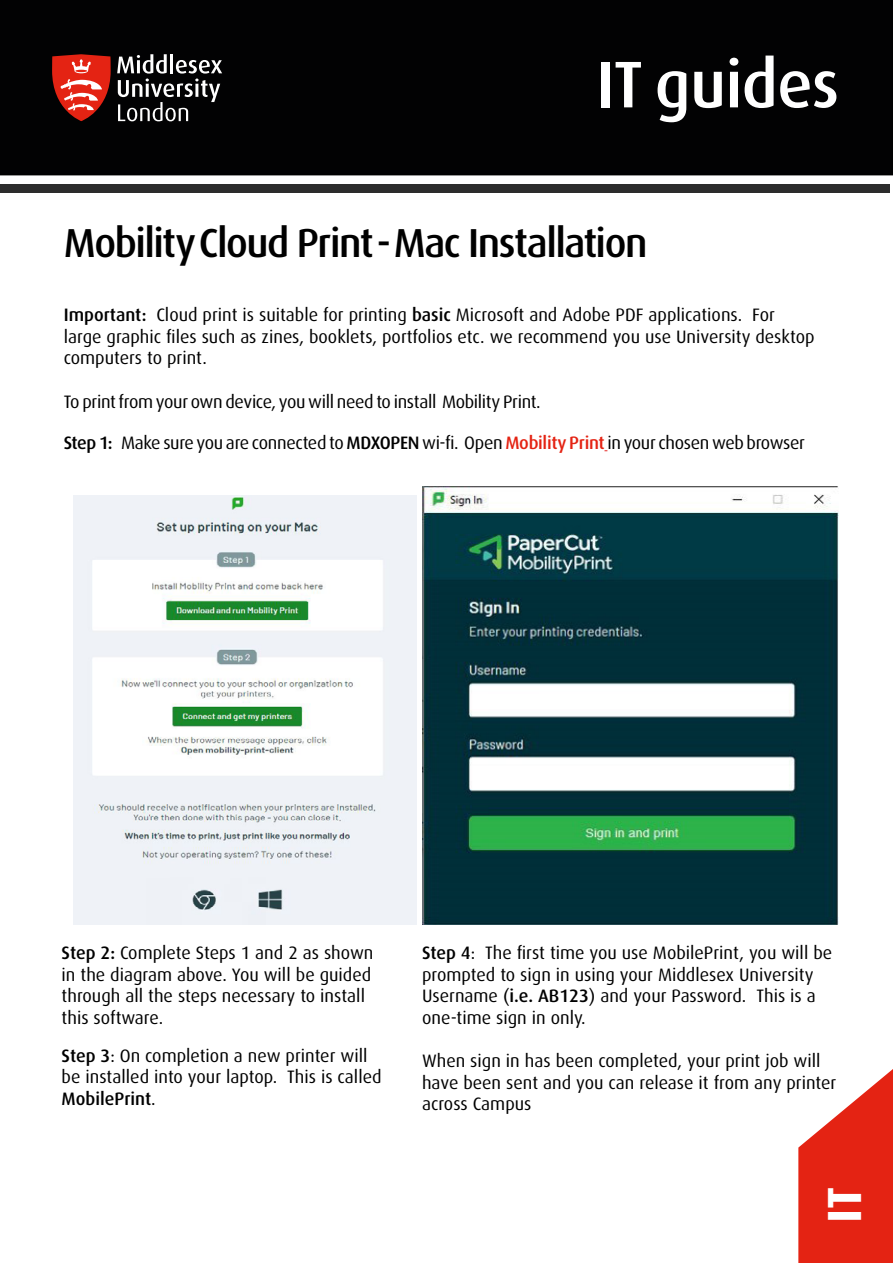
<style>
.page{position:relative;width:893px;height:1263px;background:#fff}
.page>*{position:absolute;margin:0;border:0;box-sizing:border-box;transform-origin:0 0}
.t1{font:500 66px "Dax";letter-spacing:-.01em;color:#fff}
.t2{font:700 48px "Dax";color:#fff}
.t3{font:500 40.5px "Dax";letter-spacing:-.035em;color:#000}
.t4{font:18px/21.6px "Dax";color:#000}
.t5{font:18px "Dax";letter-spacing:-.02em;color:#000}
.s1{font-weight:500}
.s2{font-weight:500;color:#e42313}
</style>
<div class="page">
<div style="left:0;top:0;width:893px;height:175px;background:#020203"></div>
<div style="left:0;top:184px;width:890px;height:9px;background:#2c2c2c"></div>
<svg style="left:117px;top:54px;width:105px;height:67px"></svg>
<svg style="left:52px;top:54px;width:59px;height:67px;background:#b4372d"></svg>
<img style="left:74px;top:496px;width:342px;height:429px">
<svg style="left:798px;top:1069px;width:95px;height:194px"></svg>
<img style="left:422px;top:487px;width:417px;height:438px">
<h1 class="t1" style="left:596px;top:48px;width:244px">IT guides</h1>
<h3 class="t3" style="left:64px;top:221px;width:585px">Mobility Cloud Print - Mac Installation</h3>
<p class="t4" style="left:64px;top:304px;width:752px"><span class="s1">Important:</span> Cloud print is suitable for printing <span class="s1">basic</span> Microsoft and Adobe PDF applications. For large graphic files such as zines, booklets, portfolios etc. we recommend you use University desktop computers to print.</p>
<p class="t5" style="left:64px;top:391px;width:478px">To print from your own device, you will need to install Mobility Print.</p>
<p class="t5" style="left:64px;top:433px;width:743px"><span class="s1">Step 1:</span> Make sure you are connected to <span class="s1">MDXOPEN</span> wi-fi. Open <span class="s2">Mobility Print</span> in your chosen web browser</p>
<p class="t4" style="left:62px;top:942px;width:313px"><span class="s1">Step 2:</span> Complete Steps 1 and 2 as shown in the diagram above. You will be guided through all the steps necessary to install this software.</p>
<p class="t4" style="left:422px;top:942px;width:412px"><span class="s1">Step 4</span>: The first time you use MobilePrint, you will be prompted to sign in using your Middlesex University Username (<span class="s1">i.e. AB123</span>) and your Password. This is a one-time sign in only.</p>
<p class="t4" style="left:422px;top:1050px;width:416px">When sign in has been completed, your print job will have been sent and you can release it from any printer across Campus</p>
<p class="t4" style="left:62px;top:1045px;width:322px"><span class="s1">Step 3</span>: On completion a new printer will be installed into your laptop. This is called<br><span class="s1">MobilePrint</span>.</p>
<h2 class="t2" style="left:817px;top:1223px;width:38px;rotate:-90deg">IT</h2>
</div>
